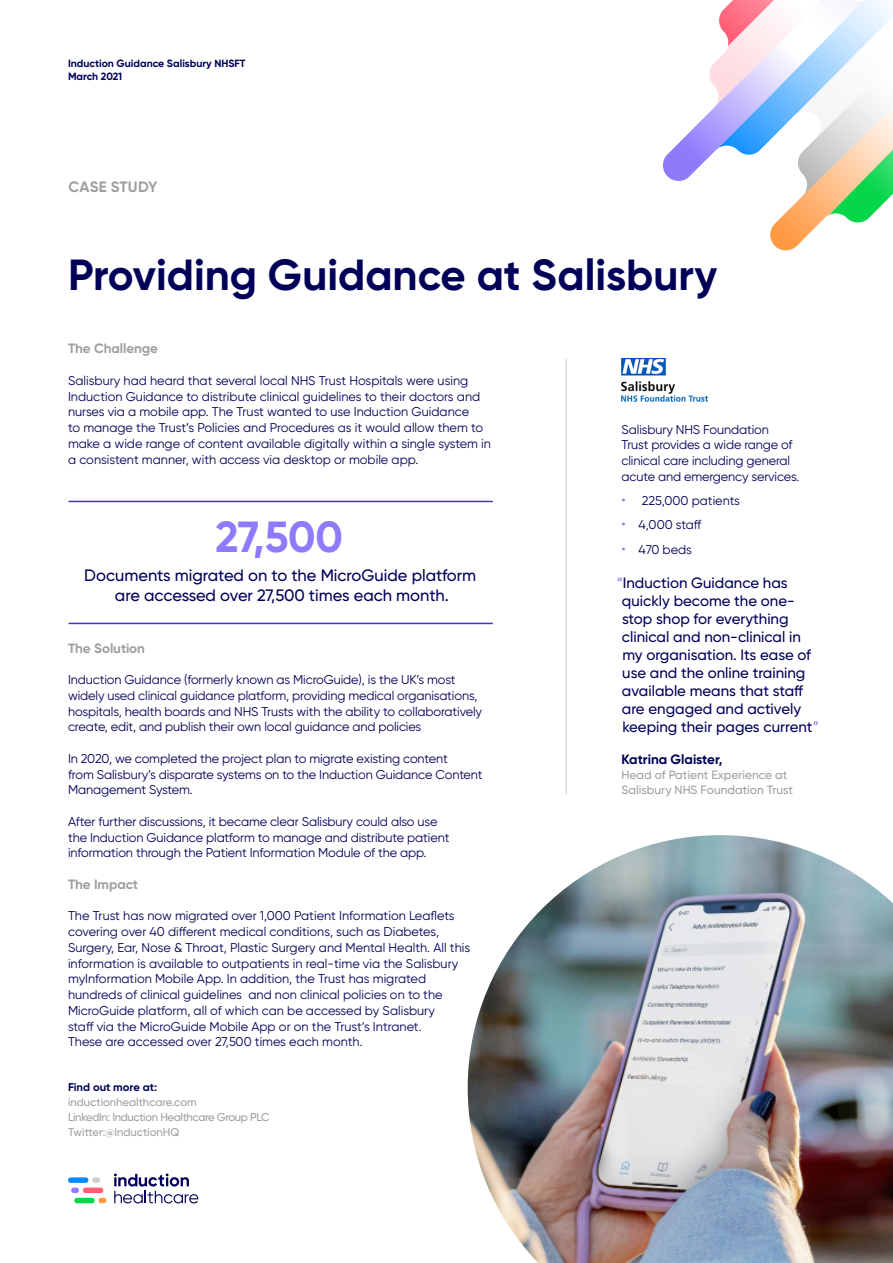
<style>
.page{position:relative;width:893px;height:1263px;background:#fff}
.page>*{position:absolute;margin:0;border:0;box-sizing:border-box;transform-origin:0 0}
.CS_Title{font:700 43.5px "Gilroy";color:#000058}
.Call_Out_Stat{font:700 43.5px "Gilroy";color:#8f7afc}
.Call_Out{font:500 16.5px/19.8px "Gilroy";color:#000058;text-align:center}
.t1{font:500 15px/18px "Gilroy";color:#000058}
.t2{font:700 15px "Gilroy";letter-spacing:.01em;color:#9f9f9f}
.Body_Copy{font:700 13.5px "Gilroy";letter-spacing:-.005em;color:#9f9f9f}
.Quote_Name{font:700 13.5px "Gilroy";color:#000058}
.Body_Copy-2{font:12.75px/15.8px "Gilroy";letter-spacing:-.01em;color:#000058}
.Quote_Name-2{font:500 12px/15px "Gilroy";color:#9f9f9f}
.t3{font:500 11.25px "Gilroy";color:#9f9f9f}
.t4{font:500 11.25px "Gilroy";letter-spacing:-.025em;color:#9f9f9f}
.t5{font:700 11.25px "Gilroy";color:#000058}
.Folio_-_Title{font:700 10.5px/12.6px "Gilroy";color:#000058}
.s1{font-size:14.25px;color:#8f7afc}
.s2{color:#8f7afc}
</style>
<div class="page">
<div style="left:68px;top:1177px;width:20px;height:6px;background:#058aff;border-radius:3px"></div>
<div style="left:92px;top:1177px;width:8px;height:6px;background:#ccc;border-radius:3px"></div>
<div style="left:71px;top:1187px;width:8px;height:6px;background:#8f7afc;border-radius:3px"></div>
<div style="left:74px;top:1198px;width:21px;height:5px;background:#05d64a;border-radius:3px"></div>
<svg style="left:99px;top:1198px;width:7px;height:5px"></svg>
<div style="left:83px;top:1187px;width:20px;height:6px;background:#ff5e75;border-radius:3px"></div>
<svg style="left:114px;top:1173px;width:84px;height:30px"></svg>
<svg style="left:663px;top:0;width:230px;height:251px"></svg>
<hr style="left:566px;top:358px;width:1px;height:436px;background:#d9d9d9">
<hr style="left:69px;top:501px;width:424px;height:1px;background:#4b34c1">
<hr style="left:69px;top:623px;width:424px;height:1px;background:#4b34c1">
<img style="left:468px;top:835px;width:425px;height:428px">
<img style="left:621px;top:358px;width:87px;height:44px">
<p class="Folio_-_Title" style="left:68px;top:57px;width:179px">Induction Guidance Salisbury NHSFT<br>March 2021</p>
<p class="t2" style="left:69px;top:177px;width:90px">CASE STUDY</p>
<p class="CS_Title" style="left:68px;top:248px;width:651px">Providing Guidance at Salisbury</p>
<p class="Body_Copy" style="left:68px;top:340px;width:92px">The Challenge</p>
<p class="Body_Copy-2" style="left:68px;top:372px;width:424px">Salisbury had heard that several local NHS Trust Hospitals were using Induction Guidance to distribute clinical guidelines to their doctors and nurses via a mobile app. The Trust wanted to use Induction Guidance<br>to manage the Trust’s Policies and Procedures as it would allow them to make a wide range of content available digitally within a single system in a consistent manner, with access via desktop or mobile app.</p>
<p class="Body_Copy-2" style="left:621px;top:421px;width:179px">Salisbury NHS Foundation<br>Trust provides a wide range of clinical care including general acute and emergency services.</p>
<p class="Body_Copy-2" style="left:621px;top:493px;width:120px"><span class="s1">•</span> 225,000 patients</p>
<p class="Body_Copy-2" style="left:621px;top:517px;width:81px"><span class="s1">•</span> 4,000 staff</p>
<p class="Body_Copy-2" style="left:621px;top:541px;width:72px"><span class="s1">•</span> 470 beds</p>
<p class="Call_Out_Stat" style="left:216px;top:510px;width:129px">27,500</p>
<p class="Call_Out" style="left:84px;top:565px;width:393px">Documents migrated on to the MicroGuide platform are accessed over 27,500 times each month.</p>
<p class="t1" style="left:622px;top:574px;width:198px;text-indent:-5px"><span class="s2">“</span>Induction Guidance has quickly become the one&shy;stop shop for everything clinical and non-clinical in my organisation. Its ease of use and the online training available means that staff are engaged and actively keeping their pages current<span class="s2">”</span></p>
<p class="Quote_Name" style="left:621px;top:751px;width:103px">Katrina Glaister,</p>
<p class="Quote_Name-2" style="left:621px;top:767px;width:173px">Head of Patient Experience at<br>Salisbury NHS Foundation Trust</p>
<p class="Body_Copy" style="left:68px;top:639px;width:78px">The Solution</p>
<p class="Body_Copy-2" style="left:68px;top:672px;width:416px">Induction Guidance (formerly known as MicroGuide), is the UK’s most widely used clinical guidance platform, providing medical organisations, hospitals, health boards and NHS Trusts with the ability to collaboratively create, edit, and publish their own local guidance and policies</p>
<p class="Body_Copy-2" style="left:68px;top:750px;width:416px">In 2020, we completed the project plan to migrate existing content<br>from Salisbury’s disparate systems on to the Induction Guidance Content<br>Management System.</p>
<p class="Body_Copy-2" style="left:68px;top:813px;width:383px">After further discussions, it became clear Salisbury could also use the Induction Guidance platform to manage and distribute patient information through the Patient Information Module of the app.</p>
<p class="Body_Copy" style="left:68px;top:876px;width:72px">The Impact</p>
<p class="Body_Copy-2" style="left:68px;top:908px;width:404px">The Trust has now migrated over 1,000 Patient Information Leaflets covering over 40 different medical conditions, such as Diabetes, Surgery, Ear, Nose &amp; Throat, Plastic Surgery and Mental Health. All this information is available to outpatients in real-time via the Salisbury myInformation Mobile App. In addition, the Trust has migrated hundreds of clinical guidelines and non clinical policies on to the MicroGuide platform, all of which can be accessed by Salisbury<br>staff via the MicroGuide Mobile App or on the Trust’s Intranet.<br>These are accessed over 27,500 times each month.</p>
<p class="t5" style="left:68px;top:1080px;width:91px">Find out more at:</p>
<p class="t3" style="left:68px;top:1095px;width:130px">inductionhealthcare.com</p>
<p class="t4" style="left:68px;top:1110px;width:203px">LinkedIn: Induction Healthcare Group PLC</p>
<p class="t3" style="left:68px;top:1125px;width:113px">Twitter:@InductionHQ</p>
</div>
